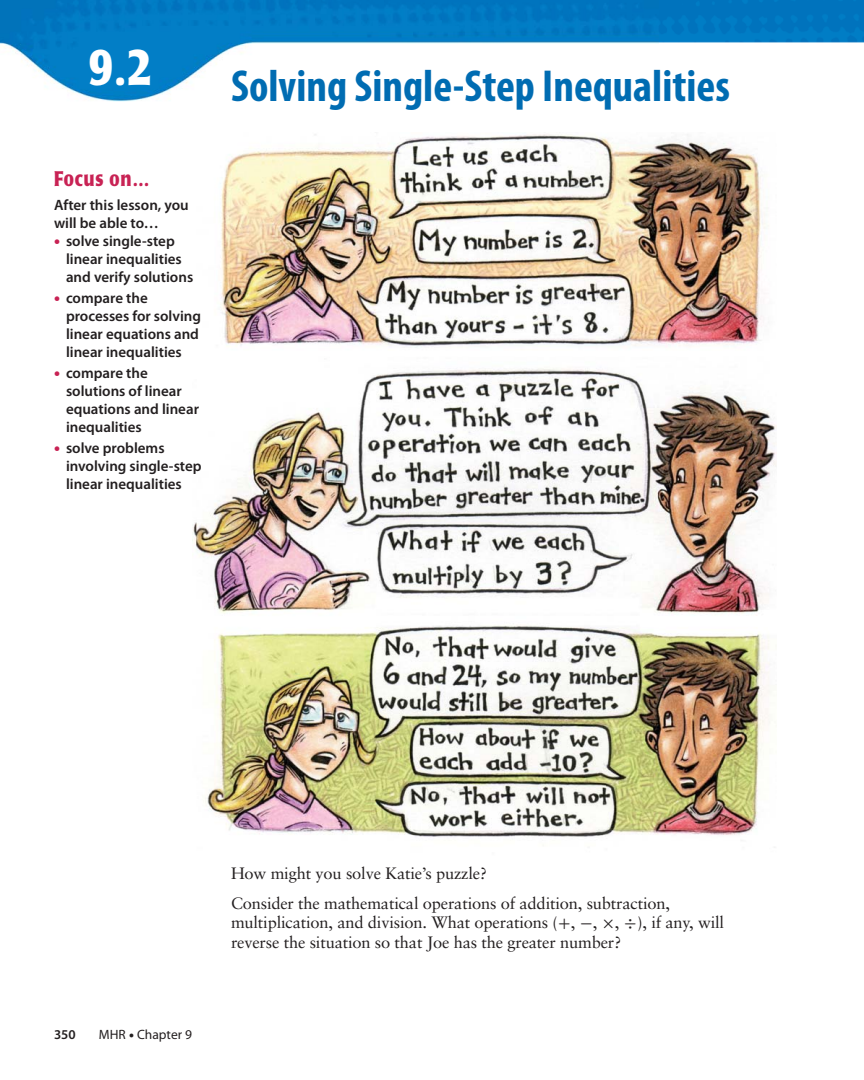
<style>
.page{position:relative;width:864px;height:1080px;background:#fff}
.page>*{position:absolute;margin:0;border:0;box-sizing:border-box;transform-origin:0 0}
.t1{font:700 49.5px "Poppl Laudatio";color:#fff;scale:.85 1}
.t2{font:700 condensed 45px "Myriad Pro";color:#006cb2}
.t3{font:700 21px "Poppl Laudatio";letter-spacing:.05em;color:#c82254;scale:.8 1}
.t4{font:16.5px/30px "Sabon";letter-spacing:-.01em;color:#231f20}
.t5{font:600 15px/18px "Myriad Pro";color:#231f20}
.t6{font:13.5px "Myriad Pro";color:#231f20}
.t7{font:600 13.5px "Myriad Pro";color:#231f20}
.s1{font-weight:900;font-size:16.5px;color:#c82254}
.s2{font-weight:900}
.s3{font-family:"Uni Math"}
</style>
<div class="page">
<img style="left:0;top:0;width:864px;height:102px">
<img style="left:192px;top:134px;width:585px;height:703px">
<h1 class="t1" style="left:88px;top:39px;width:77px">9.2</h1>
<h3 class="t3" style="left:54px;top:167px;width:121px">Focus on…</h3>
<p class="t5" style="left:54px;top:196px;width:136px">After this lesson, you will be able to…</p>
<p class="t5" style="left:66px;top:232px;width:129px;text-indent:-12px"><span class="s1">•</span> solve single-step linear inequalities and verify solutions</p>
<p class="t5" style="left:66px;top:289px;width:137px;text-indent:-12px"><span class="s1">•</span> compare the processes for solving linear equations and linear inequalities</p>
<p class="t5" style="left:66px;top:364px;width:135px;text-indent:-12px"><span class="s1">•</span> compare the solutions of linear equations and linear inequalities</p>
<p class="t5" style="left:66px;top:439px;width:137px;text-indent:-12px"><span class="s1">•</span> solve problems involving single-step linear inequalities</p>
<h2 class="t2" style="left:231px;top:58px;width:500px">Solving Single-Step Inequalities</h2>
<p class="t7" style="left:54px;top:1026px;width:23px">350</p>
<p class="t6" style="left:99px;top:1026px;width:95px">MHR <span class="s2">•</span> Chapter 9</p>
<p class="t4" style="left:231px;top:858px;width:441px">How might you solve Katie’s puzzle?<br>Consider the mathematical operations of addition, subtraction,</p>
<p class="t4" style="left:231px;top:913px;width:495px;line-height:19.5px">multiplication, and division. What operations (<span class="s3">+</span>, <span class="s3">-</span>, <span class="s3">×</span>, <span class="s3">÷</span>), if any, will reverse the situation so that Joe has the greater number?</p>
</div>
